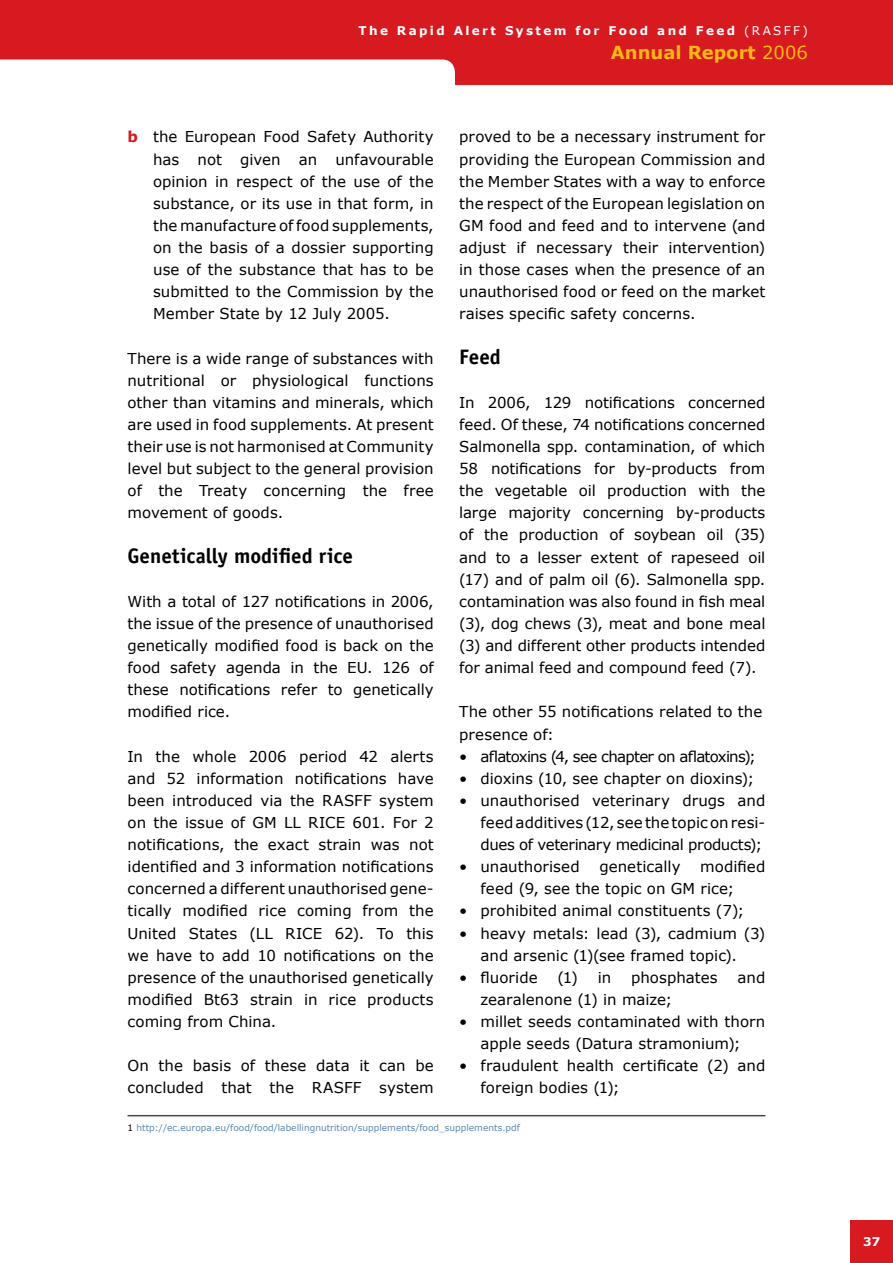
<style>
.page{position:relative;width:893px;height:1263px;background:#fff}
.page>*{position:absolute;margin:0;border:0;box-sizing:border-box;transform-origin:0 0}
.t1{font:700 21px "Officina Sans";color:#000}
.t2{font:700 18px "Verdana";color:#fdb813}
.t3{font:15px/22px "Verdana";color:#000;text-align:justify}
.t4{font:15px "Verdana";letter-spacing:-.05em;color:#000}
.t5{font:700 12px "Verdana";letter-spacing:.2em;color:#fff}
.t6{font:9px "Verdana";color:#5a87b0}
.s1{font-weight:400}
.s2{font-weight:700;color:#d71920}
.s3{color:#000}
</style>
<div class="page">
<div style="left:850px;top:1220px;width:43px;height:43px;background:#d71920"></div>
<svg style="left:0;top:0;width:893px;height:85px;background:#dd3b41"></svg>
<div style="left:123px;top:1111px;width:653px;height:15px;background:#000;opacity:.6"></div>
<hr style="left:128px;top:1115px;width:637px;height:1px;background:#000">
<p class="t5" style="left:358px;top:23px;width:451px">The Rapid Alert System for Food and Feed <span class="s1">(RASFF)</span></p>
<p class="t2" style="left:611px;top:41px;width:199px">Annual Report <span class="s1">2006</span></p>
<p class="t3" style="left:459px;top:125px;width:308px">proved to be a necessary instrument for providing the European Commission and the Member States with a way to enforce the respect of the European legislation on GM food and feed and to intervene (and adjust if necessary their intervention) in those cases when the presence of an unauthorised food or feed on the market raises specific safety concerns.</p>
<h1 class="t1" style="left:459px;top:343px;width:43px">Feed</h1>
<p class="t3" style="left:459px;top:391px;width:308px">In 2006, 129 notifications concerned feed. Of these, 74 notifications concerned Salmonella spp. contamination, of which 58 notifications for by-products from the vegetable oil production with the large majority concerning by-products of the production of soybean oil (35) and to a lesser extent of rapeseed oil (17) and of palm oil (6). Salmonella spp. contamination was also found in fish meal (3), dog chews (3), meat and bone meal (3) and different other products intended for animal feed and compound feed (7).</p>
<p class="t3" style="left:459px;top:700px;width:305px">The other 55 notifications related to the presence of:</p>
<p class="t4" style="left:459px;top:747px;width:298px">• aflatoxins (4, see chapter on aflatoxins);</p>
<p class="t3" style="left:459px;top:767px;width:297px">• dioxins (10, see chapter on dioxins);</p>
<p class="t3" style="left:480px;top:789px;width:286px;text-indent:-21px">• unauthorised veterinary drugs and feed additives (12, see the topic on resi&shy;dues of veterinary medicinal products);</p>
<p class="t3" style="left:459px;top:855px;width:122px">• unauthorised</p>
<p class="t3" style="left:599px;top:855px;width:83px">genetically</p>
<p class="t3" style="left:153px;top:125px;width:282px;text-indent:-26px"><span class="s2">b</span> the European Food Safety Authority has not given an unfavourable opinion in respect of the use of the substance, or its use in that form, in the manufacture of food supplements, on the basis of a dossier supporting use of the substance that has to be submitted to the Commission by the Member State by 12 July 2005.</p>
<p class="t3" style="left:128px;top:347px;width:308px">There is a wide range of substances with nutritional or physiological functions other than vitamins and minerals, which are used in food supplements. At present their use is not harmonised at Community level but subject to the general provision of the Treaty concerning the free movement of goods.</p>
<h1 class="t1" style="left:128px;top:542px;width:227px">Genetically modified rice</h1>
<p class="t3" style="left:128px;top:590px;width:308px">With a total of 127 notifications in 2006, the issue of the presence of unauthorised genetically modified food is back on the food safety agenda in the EU. 126 of these notifications refer to genetically modified rice.</p>
<p class="t3" style="left:128px;top:745px;width:308px">In the whole 2006 period 42 alerts and 52 information notifications have been introduced via the RASFF system on the issue of GM LL RICE 601. For 2 notifications, the exact strain was not identified and 3 information notifications concerned a different unauthorised gene&shy;tically modified rice coming from the United States (LL RICE 62). To this we have to add 10 notifications on the presence of the unauthorised genetically modified Bt63 strain in rice products coming from China.</p>
<p class="t3" style="left:128px;top:1054px;width:308px">On the basis of these data it can be concluded that the RASFF system</p>
<p class="t3" style="left:480px;top:855px;width:286px;text-indent:220px">modified feed (9, see the topic on GM rice;</p>
<p class="t3" style="left:459px;top:899px;width:287px">• prohibited animal constituents (7);</p>
<p class="t3" style="left:459px;top:921px;width:308px;text-align:center">• heavy metals: lead (3), cadmium (3) and arsenic (1)(see framed topic).</p>
<p class="t3" style="left:459px;top:966px;width:80px">• fluoride</p>
<p class="t3" style="left:557px;top:966px;width:55px">(1) in</p>
<p class="t3" style="left:631px;top:966px;width:88px">phosphates</p>
<p class="t3" style="left:737px;top:966px;width:29px">and</p>
<p class="t3" style="left:480px;top:988px;width:193px">zearalenone (1) in maize;</p>
<p class="t3" style="left:459px;top:1010px;width:308px;text-align:center">• millet seeds contaminated with thorn apple seeds (Datura stramonium);</p>
<p class="t3" style="left:480px;top:1054px;width:286px;text-indent:-21px">• fraudulent health certificate (2) and foreign bodies (1);</p>
<p class="t6" style="left:128px;top:1122px;width:394px"><span class="s3">1</span> http://ec.europa.eu/food/food/labellingnutrition/supplements/food_supplements.pdf</p>
<p class="t5" style="left:863px;top:1234px;width:19px">37</p>
</div>
